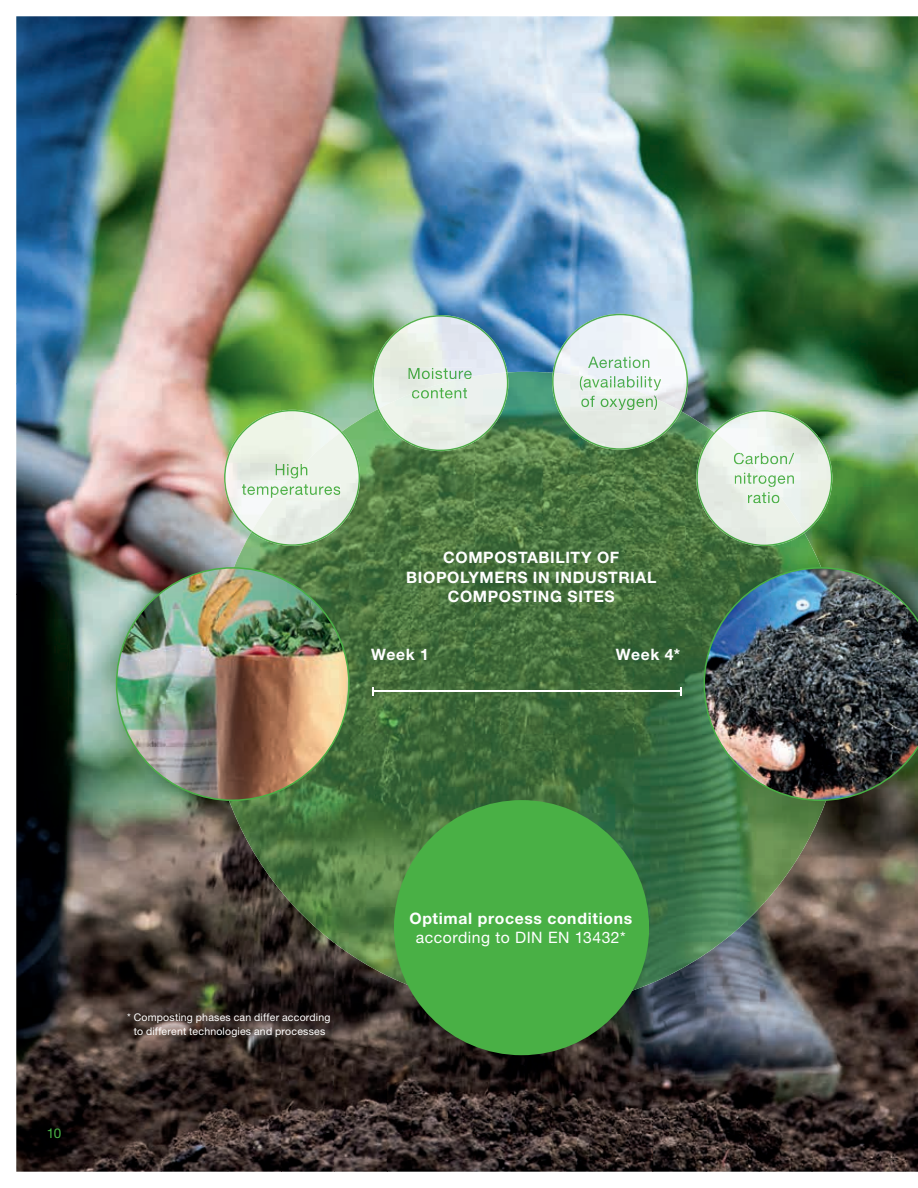
<style>
.page{position:relative;width:918px;height:1188px;background:#fff}
.page>*{position:absolute;margin:0;border:0;box-sizing:border-box;transform-origin:0 0}
.t1{font:700 15.75px/19.5px "Helvetica Neue LT Std";letter-spacing:.04em;color:#fff;text-align:center}
.t2{font:15.75px "Helvetica Neue LT Std";letter-spacing:.03em;color:#fff}
.t3{font:13.5px "Helvetica Neue LT Std";color:#49b045}
.t4{font:10.5px/13.5px "Helvetica Neue LT Std";letter-spacing:.02em;color:#fff;text-align:center}
</style>
<div class="page">
<img style="left:16px;top:16px;width:531px;height:367px">
<img style="left:547px;top:16px;width:371px;height:315px">
<img style="left:547px;top:331px;width:6px;height:41px">
<img style="left:688px;top:331px;width:230px;height:105px">
<img style="left:16px;top:383px;width:265px;height:211px">
<img style="left:281px;top:383px;width:91px;height:27px">
<img style="left:812px;top:436px;width:106px;height:736px">
<img style="left:16px;top:594px;width:212px;height:578px">
<img style="left:228px;top:903px;width:53px;height:269px">
<img style="left:760px;top:903px;width:52px;height:269px">
<img style="left:281px;top:903px;width:53px;height:269px">
<img style="left:707px;top:927px;width:53px;height:245px">
<img style="left:334px;top:990px;width:53px;height:182px">
<img style="left:653px;top:990px;width:54px;height:182px">
<img style="left:387px;top:990px;width:266px;height:182px">
<img style="left:315px;top:409px;width:106px;height:581px">
<img style="left:475px;top:372px;width:105px;height:442px">
<img style="left:634px;top:411px;width:107px;height:579px">
<img style="left:421px;top:451px;width:54px;height:397px">
<img style="left:580px;top:450px;width:54px;height:554px">
<img style="left:209px;top:532px;width:107px;height:371px">
<img style="left:740px;top:533px;width:106px;height:370px">
<img style="left:290px;top:902px;width:26px;height:26px">
<img style="left:740px;top:902px;width:25px;height:25px">
<img style="left:116px;top:567px;width:234px;height:234px">
<img style="left:224px;top:410px;width:118px;height:122px">
<img style="left:251px;top:432px;width:109px;height:114px">
<img style="left:372px;top:315px;width:136px;height:94px">
<img style="left:378px;top:372px;width:130px;height:79px">
<img style="left:553px;top:314px;width:135px;height:97px">
<img style="left:552px;top:373px;width:129px;height:77px">
<img style="left:714px;top:410px;width:118px;height:123px">
<img style="left:696px;top:432px;width:108px;height:114px">
<img style="left:704px;top:567px;width:214px;height:234px">
<div style="left:394px;top:800px;width:255px;height:255px;background:#49b045;border-radius:50%"></div>
<hr style="left:373px;top:690px;width:308px;height:2px;background:#fff">
<svg style="left:372px;top:687px;width:2px;height:9px"></svg>
<svg style="left:680px;top:687px;width:2px;height:9px"></svg>
<p class="t1" style="left:406px;top:547px;width:252px">COMPOSTABILITY OF<br>BIOPOLYMERS IN INDUSTRIAL<br>COMPOSTING SITES</p>
<p class="t1" style="left:371px;top:645px;width:59px">Week 1</p>
<p class="t1" style="left:616px;top:645px;width:66px">Week 4*</p>
<p class="t3" style="left:47px;top:1125px;width:16px">10</p>
<p class="t4" style="left:127px;top:1011px;width:205px">* Composting phases can differ according to different technologies and processes</p>
<p class="t1" style="left:409px;top:908px;width:224px">Optimal process conditions</p>
<p class="t2" style="left:416px;top:928px;width:211px">according to DIN EN 13432*</p>
</div>
